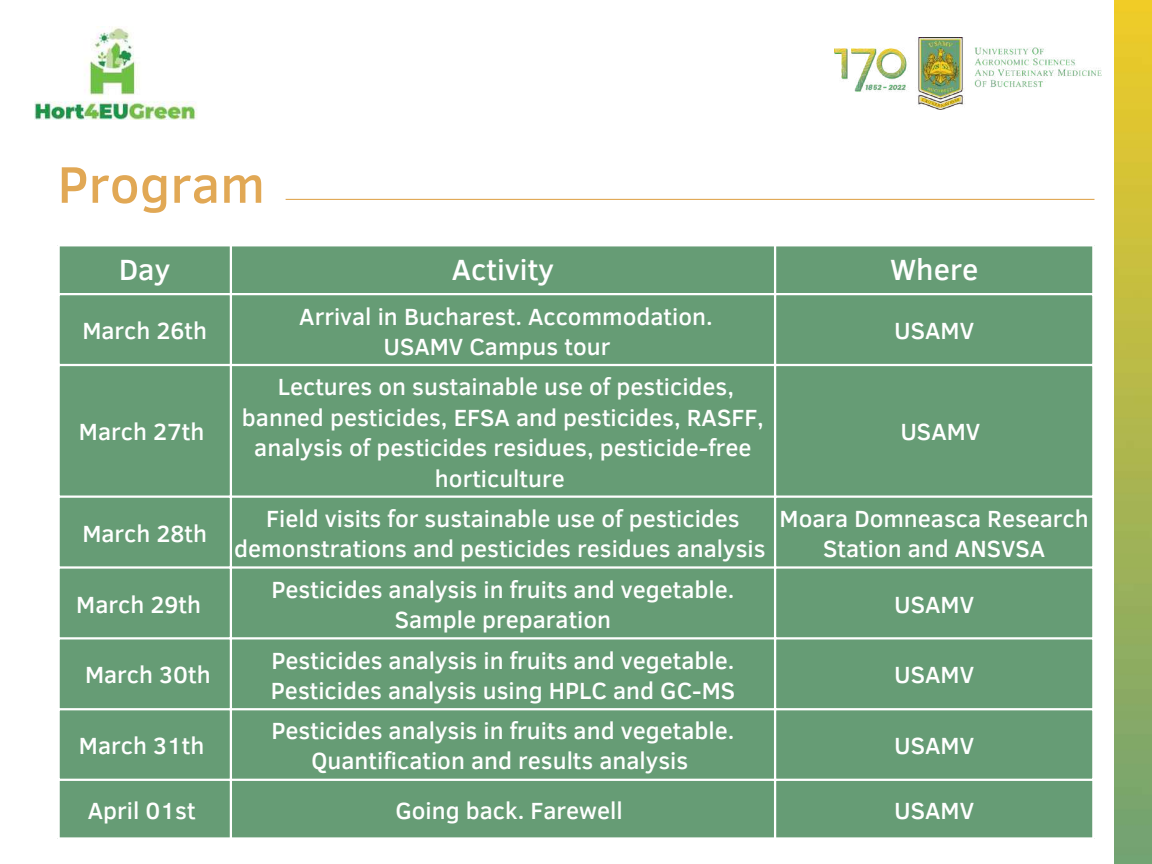
<style>
.page{position:relative;width:1152px;height:864px;background:#fff}
.page>*{position:absolute;margin:0;border:0;box-sizing:border-box;transform-origin:0 0}
.t1{font:500 52.5px "Clear Sans";color:#e1a855}
.t2{font:500 30px "Clear Sans";color:#fff}
.t3{font:500 24px/30.3px "Clear Sans";color:#fff;text-align:center}
</style>
<div class="page">
<div style="left:60px;top:246px;width:1032px;height:591px;background:#669c75"></div>
<hr style="left:230px;top:246px;width:2px;height:591px;background:#fff">
<hr style="left:774px;top:246px;width:2px;height:591px;background:#fff">
<hr style="left:58px;top:293px;width:1036px;height:2px;background:#fff">
<hr style="left:58px;top:364px;width:1036px;height:2px;background:#fff">
<hr style="left:58px;top:496px;width:1036px;height:2px;background:#fff">
<hr style="left:58px;top:566px;width:1036px;height:3px;background:#fff">
<hr style="left:58px;top:637px;width:1036px;height:3px;background:#fff">
<hr style="left:58px;top:708px;width:1036px;height:2px;background:#fff">
<hr style="left:58px;top:779px;width:1036px;height:2px;background:#fff">
<img style="left:1114px;top:0;width:38px;height:864px">
<img style="left:834px;top:38px;width:291px;height:72px">
<img style="left:34px;top:26px;width:163px;height:94px">
<hr style="left:286px;top:199px;width:808px;height:1px;background:#e1a855">
<h1 class="t1" style="left:58px;top:146px;width:209px">Program</h1>
<p class="t2" style="left:119px;top:248px;width:53px">Day</p>
<p class="t2" style="left:452px;top:248px;width:104px">Activity</p>
<p class="t2" style="left:890px;top:248px;width:90px">Where</p>
<p class="t3" style="left:82px;top:314px;width:126px">March 26th</p>
<p class="t3" style="left:383px;top:300px;width:331px;text-align:left;text-indent:-84px">Arrival in Bucharest. Accommodation.<br>USAMV Campus tour</p>
<p class="t3" style="left:894px;top:314px;width:81px">USAMV</p>
<p class="t3" style="left:79px;top:416px;width:127px">March 27th</p>
<p class="t3" style="left:242px;top:371px;width:523px">Lectures on sustainable use of pesticides, banned pesticides, EFSA and pesticides, RASFF, analysis of pesticides residues, pesticide-free horticulture</p>
<p class="t3" style="left:900px;top:416px;width:81px">USAMV</p>
<p class="t3" style="left:82px;top:517px;width:126px">March 28th</p>
<p class="t3" style="left:234px;top:502px;width:533px">Field visits for sustainable use of pesticides demonstrations and pesticides residues analysis</p>
<p class="t3" style="left:780px;top:502px;width:311px">Moara Domneasca Research<br>Station and ANSVSA</p>
<p class="t3" style="left:76px;top:588px;width:126px">March 29th</p>
<p class="t3" style="left:271px;top:573px;width:465px">Pesticides analysis in fruits and vegetable.<br>Sample preparation</p>
<p class="t3" style="left:894px;top:588px;width:81px">USAMV</p>
<p class="t3" style="left:85px;top:659px;width:127px">March 30th</p>
<p class="t3" style="left:271px;top:644px;width:466px;text-align:left">Pesticides analysis in fruits and vegetable.<br>Pesticides analysis using HPLC and GC-MS</p>
<p class="t3" style="left:894px;top:659px;width:81px">USAMV</p>
<p class="t3" style="left:79px;top:729px;width:127px">March 31th</p>
<p class="t3" style="left:271px;top:714px;width:465px">Pesticides analysis in fruits and vegetable.<br>Quantification and results analysis</p>
<p class="t3" style="left:894px;top:729px;width:81px">USAMV</p>
<p class="t3" style="left:88px;top:794px;width:109px">April 01st</p>
<p class="t3" style="left:395px;top:794px;width:229px">Going back. Farewell</p>
<p class="t3" style="left:894px;top:794px;width:81px">USAMV</p>
</div>
